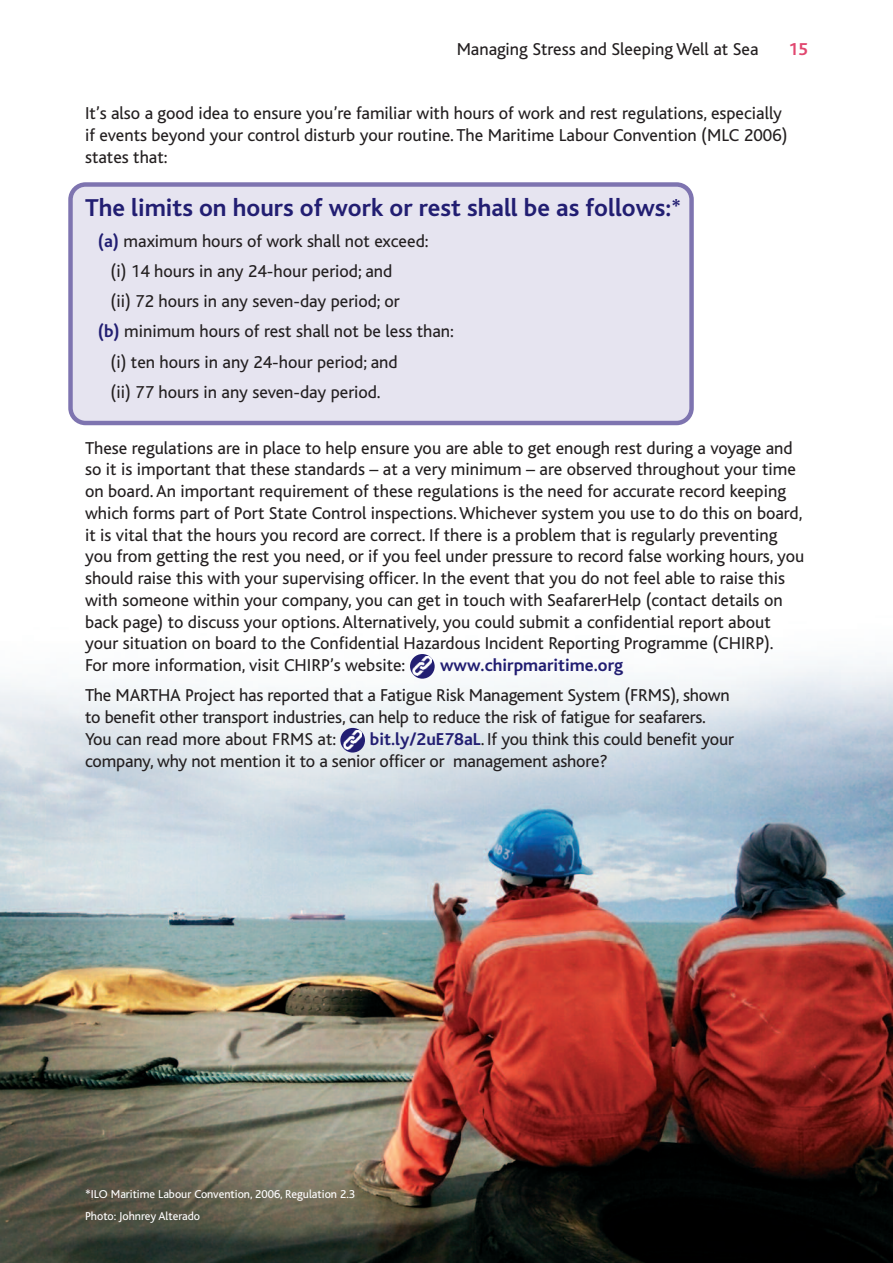
<style>
.page{position:relative;width:893px;height:1263px;background:#fff}
.page>*{position:absolute;margin:0;border:0;box-sizing:border-box;transform-origin:0 0}
.t1{font:700 25.5px "Bliss";color:#221e72}
.t2{font:18px/21.8px "Bliss";color:#231f20}
.t3{font:700 18px "Bliss";color:#221e72}
.t4{font:700 18px "Bliss";color:#e1476f}
.t5{font:12px/21.8px "Bliss";color:#fff}
.s1{font-size:19.5px}
.s2{font-weight:700;color:#221e72}
</style>
<div class="page">
<img style="left:0;top:654px;width:893px;height:609px">
<div style="left:68px;top:182px;width:626px;height:243px;background:#e6e4f0"></div>
<svg style="left:410px;top:654px;width:25px;height:25px"></svg>
<img style="left:413px;top:657px;width:19px;height:19px">
<svg style="left:340px;top:728px;width:25px;height:24px"></svg>
<img style="left:343px;top:731px;width:19px;height:18px">
<p class="t2" style="left:457px;top:40px;width:303px">Managing Stress and Sleeping Well at Sea</p>
<p class="t4" style="left:788px;top:43px;width:21px">15</p>
<p class="t2" style="left:85px;top:105px;width:704px">It’s also a good idea to ensure you’re familiar with hours of work and rest regulations, especially if events beyond your control disturb your routine. The Maritime Labour Convention (MLC 2006) states that:</p>
<h1 class="t1" style="left:85px;top:199px;width:597px">The limits on hours of work or rest shall be as follows:<span class="s1">*</span></h1>
<p class="t2" style="left:98px;top:232px;width:332px"><span class="s2">(a)</span> maximum hours of work shall not exceed:</p>
<p class="t2" style="left:111px;top:262px;width:283px">(i) 14 hours in any 24-hour period; and</p>
<p class="t2" style="left:111px;top:292px;width:291px">(ii) 72 hours in any seven-day period; or</p>
<p class="t2" style="left:98px;top:323px;width:358px"><span class="s2">(b)</span> minimum hours of rest shall not be less than:</p>
<p class="t2" style="left:111px;top:353px;width:289px">(i) ten hours in any 24-hour period; and</p>
<p class="t2" style="left:111px;top:383px;width:272px">(ii) 77 hours in any seven-day period.</p>
<p class="t2" style="left:85px;top:439px;width:721px">These regulations are in place to help ensure you are able to get enough rest during a voyage and so it is important that these standards – at a very minimum – are observed throughout your time on board.An important requirement of these regulations is the need for accurate record keeping which forms part of Port State Control inspections.Whichever system you use to do this on board, it is vital that the hours you record are correct. If there is a problem that is regularly preventing you from getting the rest you need, or if you feel under pressure to record false working hours, you should raise this with your supervising officer. In the event that you do not feel able to raise this with someone within your company, you can get in touch with SeafarerHelp (contact details on back page) to discuss your options.Alternatively, you could submit a confidential report about your situation on board to the Confidential Hazardous Incident Reporting Programme (CHIRP).<br>For more information, visit CHIRP’s website:</p>
<p class="t3" style="left:440px;top:659px;width:185px">www.chirpmaritime.org</p>
<p class="t2" style="left:85px;top:687px;width:646px">The MARTHA Project has reported that a Fatigue Risk Management System (FRMS), shown to benefit other transport industries, can help to reduce the risk of fatigue for seafarers.<br>You can read more about FRMS at:</p>
<p class="t2" style="left:85px;top:730px;width:651px;text-indent:285px"><span class="s2">bit.ly/2uE78aL</span>.If you think this could benefit your company, why not mention it to a senior officer or management ashore?</p>
<p class="t5" style="left:85px;top:1185px;width:272px">*ILO Maritime Labour Convention, 2006, Regulation 2.3<br>Photo: Johnrey Alterado</p>
</div>
